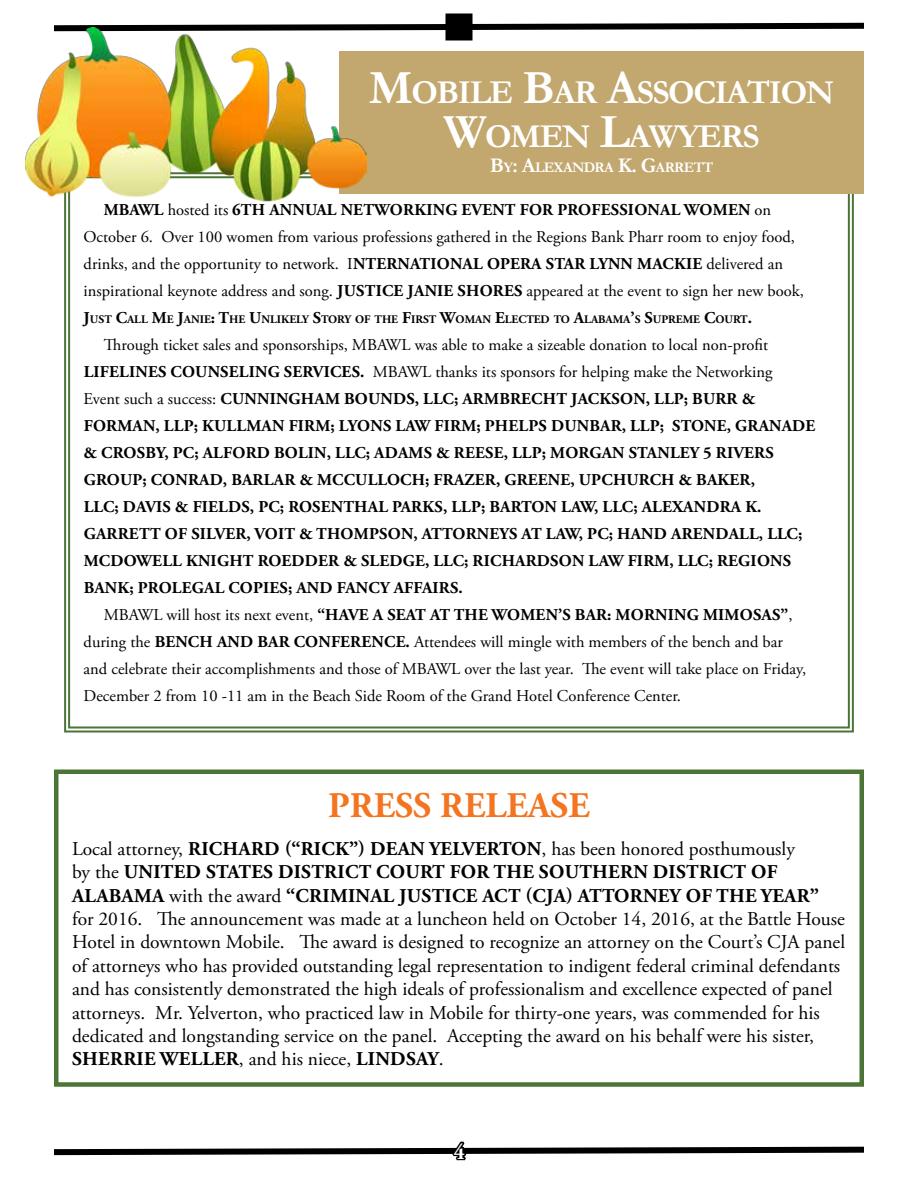
<style>
.page{position:relative;width:918px;height:1188px;background:#fff}
.page>*{position:absolute;margin:0;border:0;box-sizing:border-box;transform-origin:0 0}
.t1{font:700 36px "Adobe Garamond Pro";color:#f47521}
.t2{font:700 33.6px/43.5px "Garamond";letter-spacing:-.045em;color:#fff;text-align:center}
.t3{font:700 22.05px "Adobe Garamond Pro";color:#fff;scale:.95 1}
.t4{font:19.5px/23.4px "Adobe Garamond Pro";color:#000}
.t5{font:700 16.5px/27px "Adobe Garamond Pro";letter-spacing:.015em;color:#000}
.t6{font:16.5px/27px "Adobe Garamond Pro";letter-spacing:-.005em;color:#000}
.t7{font:700 14.7px "Garamond";letter-spacing:-.045em;color:#fff}
.t8{font:700 11.55px "Adobe Garamond Pro";color:#000}
.s1{font-size:48px}
.s2{font-size:21px}
.s3{font-weight:700}
.s4{font-size:16.5px}
.s5{font-weight:400}
</style>
<div class="page">
<svg style="left:54px;top:20px;width:810px;height:14px"></svg>
<div style="left:449px;top:17px;width:20px;height:20px;background:#000"></div>
<div style="left:446px;top:14px;width:27px;height:26px;border:8px solid #000"></div>
<svg style="left:54px;top:1141px;width:810px;height:20px"></svg>
<svg style="left:64px;top:193px;width:791px;height:540px"></svg>
<div style="left:339px;top:51px;width:525px;height:142px;background:#c2a76e"></div>
<img style="left:25px;top:27px;width:341px;height:176px">
<div style="left:54px;top:770px;width:810px;height:317px;border:4px solid #4b7436"></div>
<h2 class="t2" style="left:369px;top:71px;width:467px"><span class="s1">M</span>OBILE <span class="s1">B</span>AR <span class="s1">A</span>SSOCIATION<br><span class="s1">W</span>OMEN <span class="s1">L</span>AWYERS</h2>
<p class="t7" style="left:490px;top:157px;width:225px"><span class="s2">B</span>Y<span class="s2">: A</span>LEXANDRA <span class="s2">K. G</span>ARRETT</p>
<p class="t6" style="left:84px;top:197px;width:722px;text-indent:20px"><span class="s3">MBAWL</span> hosted its <span class="s3">6TH ANNUAL NETWORKING EVENT FOR PROFESSIONAL WOMEN</span> on October 6. Over 100 women from various professions gathered in the Regions Bank Pharr room to enjoy food, drinks, and the opportunity to network. I<span class="s3">NTERNATIONAL OPERA STAR LYNN MACKIE</span> delivered an inspirational keynote address and song. <span class="s3">JUSTICE JANIE SHORES</span> appeared at the event to sign her new book,</p>
<p class="t8" style="left:84px;top:313px;width:670px"><span class="s4">J</span>UST <span class="s4">C</span>ALL <span class="s4">M</span>E <span class="s4">J</span>ANIE<span class="s4">: T</span>HE <span class="s4">U</span>NLIKELY <span class="s4">S</span>TORY OF THE <span class="s4">F</span>IRST <span class="s4">W</span>OMAN <span class="s4">E</span>LECTED TO <span class="s4">A</span>LABAMA<span class="s4">’</span>S <span class="s4">S</span>UPREME <span class="s4">C</span>OURT<span class="s4">.</span></p>
<p class="t5" style="left:84px;top:332px;width:733px;text-indent:20px"><span class="s5">Through ticket sales and sponsorships, MBAWL was able to make a sizeable donation to local non-profit </span>LIFELINES COUNSELING SERVICES. <span class="s5">MBAWL thanks its sponsors for helping make the Networking<br>Event such a success:</span> CUNNINGHAM BOUNDS, LLC; ARMBRECHT JACKSON, LLP; BURR &amp; FORMAN, LLP; KULLMAN FIRM; LYONS LAW FIRM; PHELPS DUNBAR, LLP; STONE, GRANADE &amp; CROSBY, PC; ALFORD BOLIN, LLC; ADAMS &amp; REESE, LLP; MORGAN STANLEY 5 RIVERS GROUP; CONRAD, BARLAR &amp; MCCULLOCH; FRAZER, GREENE, UPCHURCH &amp; BAKER,<br>LLC; DAVIS &amp; FIELDS, PC; ROSENTHAL PARKS, LLP; BARTON LAW, LLC; ALEXANDRA K.<br>GARRETT OF SILVER, VOIT &amp; THOMPSON, ATTORNEYS AT LAW, PC; HAND ARENDALL, LLC; MCDOWELL KNIGHT ROEDDER &amp; SLEDGE, LLC; RICHARDSON LAW FIRM, LLC; REGIONS BANK; PROLEGAL COPIES; AND FANCY AFFAIRS.</p>
<p class="t6" style="left:84px;top:602px;width:724px;text-indent:20px">MBAWL will host its next event, <span class="s3">“HAVE A SEAT AT THE WOMEN’S BAR: MORNING MIMOSAS”</span>, during the <span class="s3">BENCH AND BAR CONFERENCE.</span> Attendees will mingle with members of the bench and bar and celebrate their accomplishments and those of MBAWL over the last year. The event will take place on Friday, December 2 from 10 -11 am in the Beach Side Room of the Grand Hotel Conference Center.</p>
<h1 class="t1" style="left:328px;top:785px;width:263px">PRESS RELEASE</h1>
<p class="t4" style="left:72px;top:838px;width:775px">Local attorney, <span class="s3">RICHARD (“RICK”) DEAN YELVERTON</span>, has been honored posthumously<br>by the <span class="s3">UNITED STATES DISTRICT COURT FOR THE SOUTHERN DISTRICT OF ALABAMA</span> with the award <span class="s3">“CRIMINAL JUSTICE ACT (CJA) ATTORNEY OF THE YEAR” </span>for 2016. The announcement was made at a luncheon held on October 14, 2016, at the Battle House Hotel in downtown Mobile. The award is designed to recognize an attorney on the Court’s CJA panel of attorneys who has provided outstanding legal representation to indigent federal criminal defendants and has consistently demonstrated the high ideals of professionalism and excellence expected of panel attorneys. Mr. Yelverton, who practiced law in Mobile for thirty-one years, was commended for his dedicated and longstanding service on the panel. Accepting the award on his behalf were his sister, <span class="s3">SHERRIE WELLER</span>, and his niece, <span class="s3">LINDSAY</span>.</p>
<p class="t3" style="left:454px;top:1139px;width:13px">4</p>
</div>
